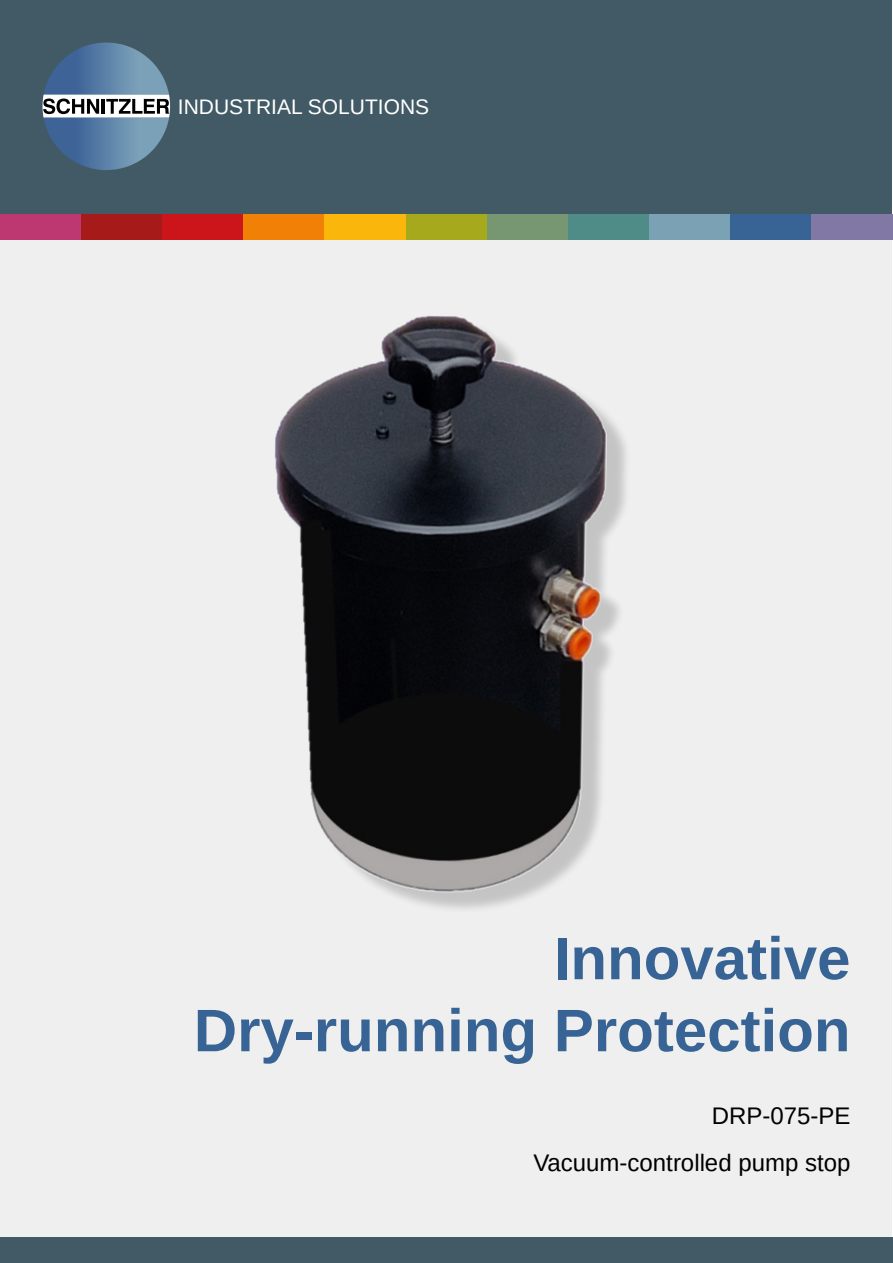
<style>
.page{position:relative;width:893px;height:1263px;background:#fff}
.page>*{position:absolute;margin:0;border:0;box-sizing:border-box;transform-origin:0 0}
.t1{font:700 60px/72px "Arimo";color:#386495;text-align:right}
.t2{font:24px/47px "Arimo";color:#000;text-align:right}
.t3{font:21px "Arimo";color:#fff}
</style>
<div class="page">
<div style="left:0;top:227px;width:891px;height:1023px;background:#eeefee"></div>
<div style="left:0;top:0;width:891px;height:227px;background:#425a65"></div>
<div style="left:0;top:1237px;width:893px;height:26px;background:#425a65"></div>
<svg style="left:43px;top:43px;width:127px;height:127px"></svg>
<div style="left:0;top:214px;width:81px;height:26px;background:#bd3770"></div>
<div style="left:81px;top:214px;width:81px;height:26px;background:#a61a1a"></div>
<div style="left:162px;top:214px;width:82px;height:26px;background:#cc151b"></div>
<div style="left:244px;top:214px;width:81px;height:26px;background:#f08006"></div>
<div style="left:325px;top:214px;width:81px;height:26px;background:#fab60a"></div>
<div style="left:406px;top:214px;width:81px;height:26px;background:#a6a91b"></div>
<div style="left:487px;top:214px;width:81px;height:26px;background:#779672"></div>
<div style="left:568px;top:214px;width:81px;height:26px;background:#4f8c87"></div>
<div style="left:649px;top:214px;width:82px;height:26px;background:#7ba1b5"></div>
<div style="left:731px;top:214px;width:81px;height:26px;background:#386495"></div>
<div style="left:812px;top:214px;width:81px;height:26px;background:#8278a5"></div>
<img style="left:275px;top:315px;width:351px;height:594px">
<p class="t3" style="left:178px;top:94px;width:253px">INDUSTRIAL SOLUTIONS</p>
<h1 class="t1" style="left:194px;top:923px;width:658px">Innovative<br>Dry-running Protection</h1>
<p class="t2" style="left:533px;top:1092px;width:319px">DRP-075-PE<br>Vacuum-controlled pump stop</p>
</div>
